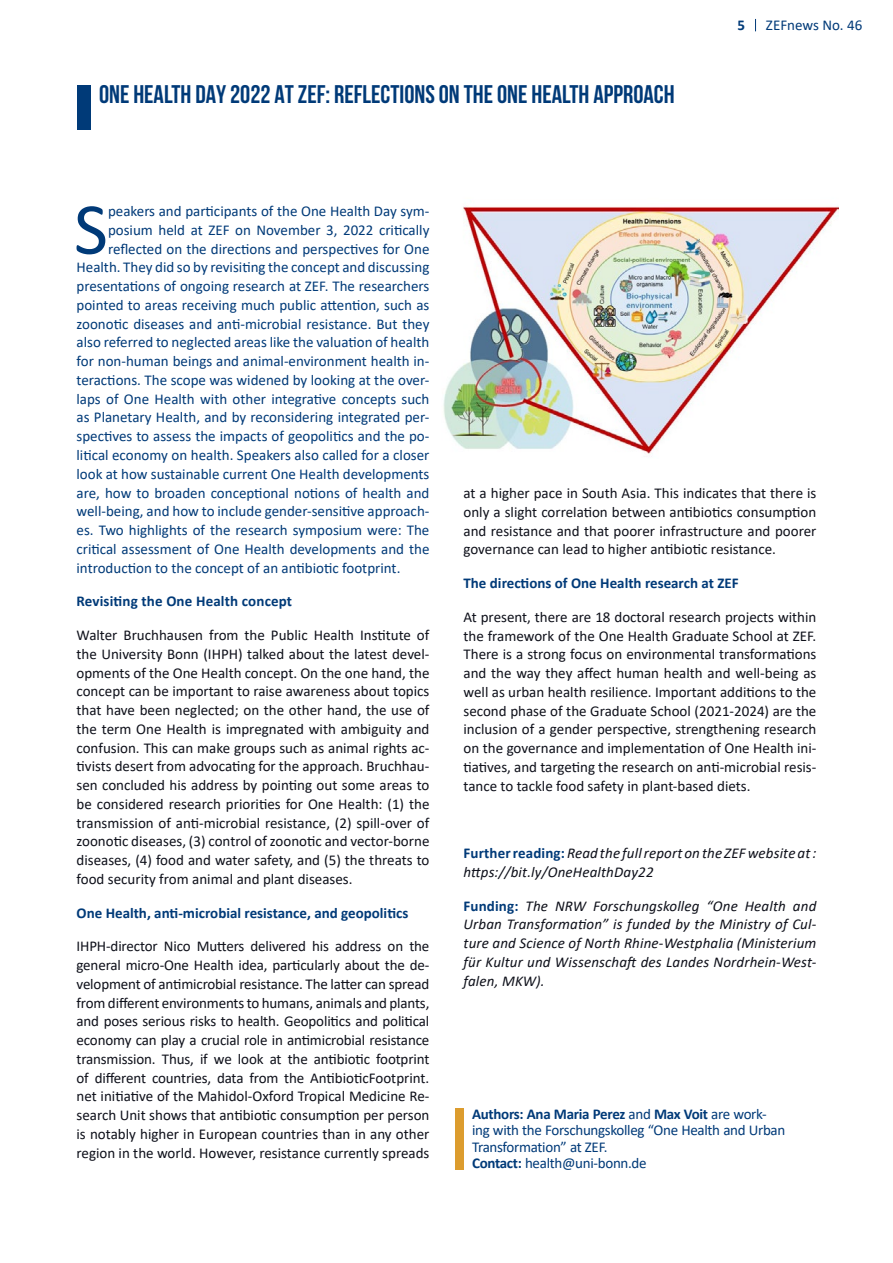
<style>
.page{position:relative;width:893px;height:1263px;background:#fff}
.page>*{position:absolute;margin:0;border:0;box-sizing:border-box;transform-origin:0 0}
.t1{font:74.1px "Calibri";color:#003a78}
.t2{font:700 25.5px "Bebas Neue";color:#003a78}
.t3{font:15px/18.8px "Calibri";color:#0e101a;text-align:justify}
.t4{font:15px "Calibri";color:#003a78}
.t5{font:italic 15px/18.8px "Calibri";letter-spacing:.01em;color:#0e101a}
.t6{font:15px/16.5px "Calibri";letter-spacing:-.02em;color:#003a78}
.t7{font:700 15px "Calibri";color:#003a78}
.s1{font-weight:700;font-style:normal;color:#003a78}
.s2{font-weight:700}
</style>
<div class="page">
<svg style="left:755px;top:19px;width:1px;height:12px"></svg>
<img style="left:443px;top:206px;width:395px;height:248px">
<div style="left:455px;top:1108px;width:8px;height:61px;background:#dc9c2e"></div>
<div style="left:77px;top:85px;width:14px;height:44px;background:#003a78"></div>
<h2 class="t2" style="left:99px;top:80px;width:577px">ONE HEALTH DAY 2022 AT ZEF: REFLECTIONS ON THE ONE HEALTH APPROACH</h2>
<p class="t7" style="left:737px;top:15px;width:9px">5</p>
<p class="t4" style="left:766px;top:15px;width:98px">ZEFnews No. 46</p>
<h1 class="t1" style="left:74px;top:178px;width:36px">S</h1>
<p class="t4" style="left:108px;top:201px;width:323px">peakers and participants of the One Health Day sym-</p>
<p class="t4" style="left:108px;top:220px;width:323px">posium held at ZEF on November 3, 2022 critically</p>
<p class="t4" style="left:108px;top:238px;width:323px">reflected on the directions and perspectives for One</p>
<p class="t4" style="left:77px;top:257px;width:354px">Health. They did so by revisiting the concept and discussing</p>
<p class="t4" style="left:77px;top:276px;width:354px">presentations of ongoing research at ZEF. The researchers</p>
<p class="t4" style="left:77px;top:295px;width:354px">pointed to areas receiving much public attention, such as</p>
<p class="t4" style="left:77px;top:313px;width:354px">zoonotic diseases and anti-microbial resistance. But they</p>
<p class="t4" style="left:77px;top:332px;width:354px">also referred to neglected areas like the valuation of health</p>
<p class="t4" style="left:77px;top:351px;width:354px">for non-human beings and animal-environment health in-</p>
<p class="t4" style="left:77px;top:370px;width:354px">teractions. The scope was widened by looking at the over-</p>
<p class="t4" style="left:77px;top:388px;width:354px">laps of One Health with other integrative concepts such</p>
<p class="t4" style="left:77px;top:407px;width:354px">as Planetary Health, and by reconsidering integrated per-</p>
<p class="t4" style="left:77px;top:426px;width:354px">spectives to assess the impacts of geopolitics and the po-</p>
<p class="t4" style="left:77px;top:445px;width:354px">litical economy on health. Speakers also called for a closer</p>
<p class="t4" style="left:77px;top:463px;width:354px">look at how sustainable current One Health developments</p>
<p class="t4" style="left:77px;top:482px;width:354px">are, how to broaden conceptional notions of health and</p>
<p class="t4" style="left:77px;top:501px;width:354px">well-being, and how to include gender-sensitive approach-</p>
<p class="t4" style="left:77px;top:520px;width:354px">es. Two highlights of the research symposium were: The</p>
<p class="t4" style="left:77px;top:538px;width:354px">critical assessment of One Health developments and the</p>
<p class="t4" style="left:77px;top:557px;width:325px">introduction to the concept of an antibiotic footprint.</p>
<p class="t7" style="left:77px;top:591px;width:217px">Revisiting the One Health concept</p>
<p class="t3" style="left:77px;top:625px;width:354px">Walter Bruchhausen from the Public Health Institute of the University Bonn (IHPH) talked about the latest devel&shy;opments of the One Health concept. On the one hand, the concept can be important to raise awareness about topics that have been neglected; on the other hand, the use of the term One Health is impregnated with ambiguity and confusion. This can make groups such as animal rights ac&shy;tivists desert from advocating for the approach. Bruchhau&shy;sen concluded his address by pointing out some areas to be considered research priorities for One Health: (1) the transmission of anti-microbial resistance, (2) spill-over of zoonotic diseases, (3) control of zoonotic and vector-borne diseases, (4) food and water safety, and (5) the threats to food security from animal and plant diseases.</p>
<p class="t7" style="left:77px;top:902px;width:333px">One Health, anti-microbial resistance, and geopolitics</p>
<p class="t3" style="left:77px;top:936px;width:354px">IHPH-director Nico Mutters delivered his address on the general micro-One Health idea, particularly about the de&shy;velopment of antimicrobial resistance. The latter can spread from different environments to humans, animals and plants, and poses serious risks to health. Geopolitics and political economy can play a crucial role in antimicrobial resistance transmission. Thus, if we look at the antibiotic footprint of different countries, data from the AntibioticFootprint. net initiative of the Mahidol-Oxford Tropical Medicine Re&shy;search Unit shows that antibiotic consumption per person is notably higher in European countries than in any other region in the world. However, resistance currently spreads</p>
<p class="t3" style="left:463px;top:483px;width:354px">at a higher pace in South Asia. This indicates that there is only a slight correlation between antibiotics consumption and resistance and that poorer infrastructure and poorer governance can lead to higher antibiotic resistance.</p>
<p class="t7" style="left:463px;top:573px;width:277px">The directions of One Health research at ZEF</p>
<p class="t3" style="left:463px;top:607px;width:354px">At present, there are 18 doctoral research projects within the framework of the One Health Graduate School at ZEF.<br>There is a strong focus on environmental transformations and the way they affect human health and well-being as well as urban health resilience. Important additions to the second phase of the Graduate School (2021-2024) are the inclusion of a gender perspective, strengthening research on the governance and implementation of One Health ini&shy;tiatives, and targeting the research on anti-microbial resis&shy;tance to tackle food safety in plant-based diets.</p>
<p class="t5" style="left:463px;top:843px;width:354px"><span class="s1">Further reading:</span> Read the full report on the ZEF website at : https://bit.ly/OneHealthDay22</p>
<p class="t5" style="left:463px;top:896px;width:354px;text-align:justify"><span class="s1">Funding:</span> The NRW Forschungskolleg “One Health and Urban Transformation” is funded by the Ministry of Cul&shy;ture and Science of North Rhine-Westphalia (Ministerium für Kultur und Wissenschaft des Landes Nordrhein-West&shy;falen, MKW).</p>
<p class="t6" style="left:472px;top:1105px;width:315px"><span class="s2">Authors: Ana Maria Perez</span> and <span class="s2">Max Voit</span> are work&shy;ing with the Forschungskolleg “One Health and Urban Transformation” at ZEF.<br><span class="s2">Contact:</span> health@uni-bonn.de</p>
</div>
